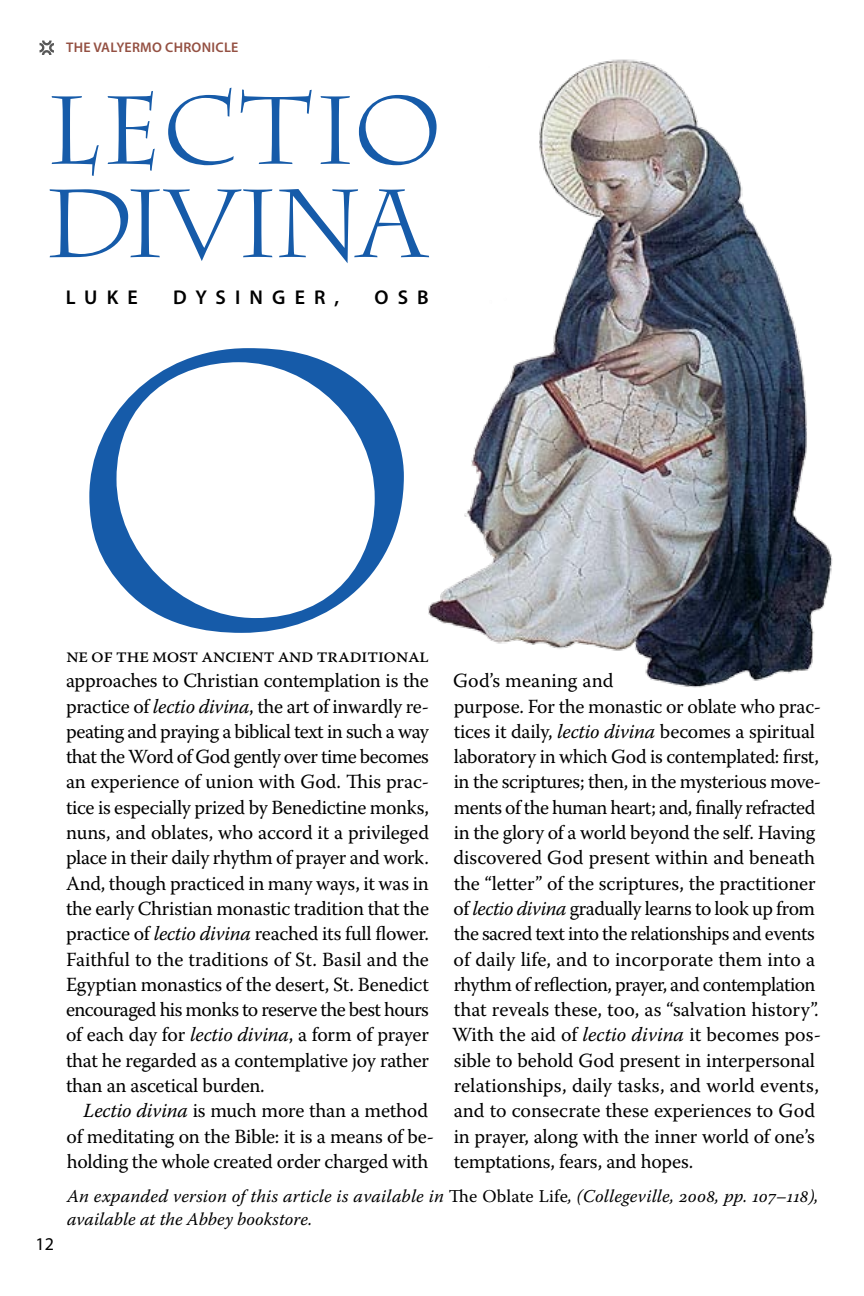
<style>
.page{position:relative;width:864px;height:1296px;background:#fff}
.page>*{position:absolute;margin:0;border:0;box-sizing:border-box;transform-origin:0 0}
.t1{font:388.8px "Charlemagne Std";color:#165ba9}
.t2{font:96px/93.2px "Charlemagne Std Regular SC800";letter-spacing:-.005em;color:#165ba9}
.t3{font:20px/25.2px "Warnock Pro";letter-spacing:-.01em;color:#000;text-align:justify}
.t4{font:600 20px "Myriad Pro";letter-spacing:.455em;color:#000}
.t5{font:italic 18px/23.4px "Warnock Pro";letter-spacing:.005em;color:#000}
.t6{font:18px "Myriad Pro";color:#000}
.t7{font:600 14px "Myriad Pro";letter-spacing:.02em;color:#945042}
.s1{font-style:italic}
.s2{font-style:normal}
</style>
<div class="page">
<svg style="left:40px;top:41px;width:14px;height:14px"></svg>
<img style="left:428px;top:59px;width:405px;height:629px">
<p class="t7" style="left:66px;top:38px;width:174px">THE VALYERMO CHRONICLE</p>
<h2 class="t2" style="left:44px;top:86px;width:400px">LECTIO<br>DIVINA</h2>
<p class="t4" style="left:66px;top:285px;width:73px">LUKE</p>
<p class="t4" style="left:173px;top:285px;width:167px">DYSIN GER,</p>
<p class="t4" style="left:375px;top:285px;width:54px">OSB</p>
<p class="t6" style="left:36px;top:1232px;width:20px">12</p>
<h1 class="t1" style="left:66px;top:272px;width:363px">O</h1>
<p class="t3" style="left:66px;top:642px;width:365px">ne of the most ancient and traditional approaches to Christian contemplation is the practice of <span class="s1">lectio divina</span>, the art of inwardly re&shy;peating and praying a biblical text in such a way that the Word of God gently over time becomes an experience of union with God. This prac&shy;tice is especially prized by Benedictine monks, nuns, and oblates, who accord it a privileged place in their daily rhythm of prayer and work.<br>And, though practiced in many ways, it was in the early Christian monastic tradition that the practice of <span class="s1">lectio divina</span> reached its full flower.<br>Faithful to the traditions of St. Basil and the Egyptian monastics of the desert, St. Benedict encouraged his monks to reserve the best hours of each day for <span class="s1">lectio divina</span>, a form of prayer that he regarded as a contemplative joy rather than an ascetical burden.</p>
<p class="t3" style="left:67px;top:1098px;width:369px;text-align:center"><span class="s1">Lectio divina</span> is much more than a method<br>of meditating on the Bible: it is a means of be&shy;holding the whole created order charged with</p>
<p class="t3" style="left:452px;top:668px;width:370px;text-align:left">God’s meaning and<br>purpose. For the monastic or oblate who prac&shy;tices it daily, <span class="s1">lectio divina</span> becomes a spiritual laboratory in which God is contemplated: first, in the scriptures; then, in the mysterious move&shy;ments of the human heart; and, finally refracted in the glory of a world beyond the self. Having discovered God present within and beneath the “letter” of the scriptures, the practitioner of <span class="s1">lectio divina</span> gradually learns to look up from the sacred text into the relationships and events of daily life, and to incorporate them into a rhythm of reflection, prayer, and contemplation that reveals these, too, as “salvation history”.<br>With the aid of <span class="s1">lectio divina</span> it becomes pos&shy;sible to behold God present in interpersonal relationships, daily tasks, and world events, and to consecrate these experiences to God in prayer, along with the inner world of one’s temptations, fears, and hopes.</p>
<p class="t5" style="left:67px;top:1184px;width:753px">An expanded version of this article is available in <span class="s2">The Oblate Life</span>, (Collegeville, 2008, pp. 107–118), available at the Abbey bookstore.</p>
</div>
